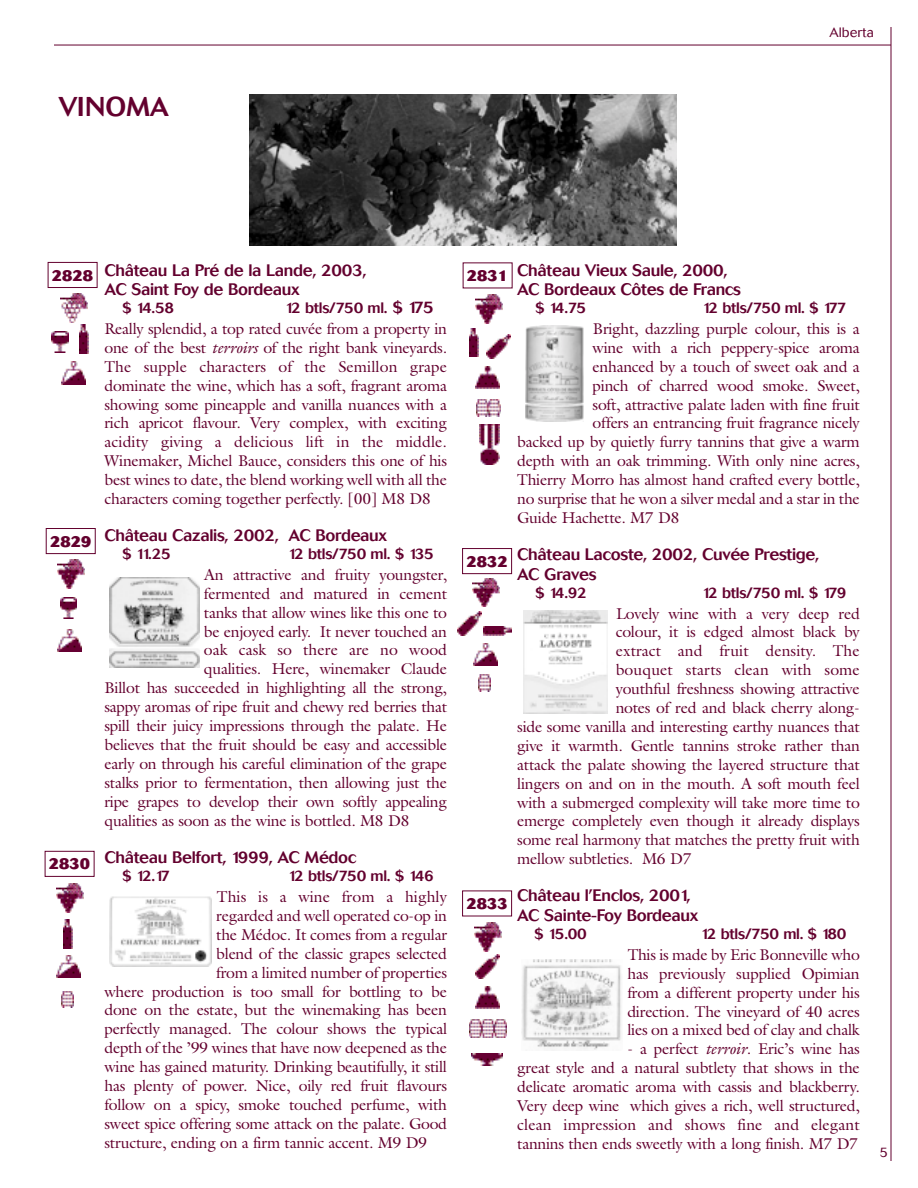
<style>
.page{position:relative;width:918px;height:1188px;background:#fff}
.page>*{position:absolute;margin:0;border:0;box-sizing:border-box;transform-origin:0 0}
.t1{font:500 27px "Cosmos";color:#63002e}
.t2{font:500 16.5px/19.8px "Cosmos";letter-spacing:-.02em;color:#63002e}
.t3{font:15.75px/18.9px "Galliard";letter-spacing:-.015em;color:#63002e;text-align:justify}
.t4{font:15.75px "Galliard";letter-spacing:.005em;color:#63002e}
.t5{font:500 15px "Cosmos";letter-spacing:-.02em;color:#63002e}
.t6{font:800 15px "Cosmos";color:#63002e}
.t7{font:300 13.5px "Cosmos";color:#63002e}
.s1{font-size:16.5px}
.s2{font-style:italic}
</style>
<div class="page">
<hr style="left:54px;top:45px;width:837px;height:1px;background:#63002e">
<hr style="left:891px;top:27px;width:1px;height:1134px;background:#63002e">
<img style="left:522px;top:959px;width:99px;height:91px">
<img style="left:523px;top:610px;width:84px;height:104px">
<img style="left:525px;top:326px;width:58px;height:96px">
<img style="left:109px;top:896px;width:102px;height:71px">
<img style="left:109px;top:577px;width:90px;height:90px">
<div style="left:48px;top:262px;width:50px;height:26px;border:1px solid #63002e"></div>
<div style="left:46px;top:528px;width:50px;height:26px;border:1px solid #63002e"></div>
<div style="left:45px;top:851px;width:49px;height:26px;border:1px solid #63002e"></div>
<div style="left:462px;top:548px;width:50px;height:26px;border:1px solid #63002e"></div>
<div style="left:462px;top:891px;width:50px;height:25px;border:1px solid #63002e"></div>
<img style="left:250px;top:94px;width:427px;height:152px">
<img style="left:60px;top:294px;width:27px;height:28px">
<img style="left:52px;top:331px;width:16px;height:21px">
<img style="left:79px;top:325px;width:9px;height:28px">
<img style="left:61px;top:362px;width:24px;height:22px">
<img style="left:58px;top:560px;width:27px;height:28px">
<img style="left:60px;top:598px;width:17px;height:21px">
<img style="left:58px;top:629px;width:24px;height:23px">
<img style="left:57px;top:884px;width:27px;height:28px">
<img style="left:64px;top:920px;width:9px;height:28px">
<img style="left:56px;top:955px;width:24px;height:23px">
<img style="left:61px;top:991px;width:12px;height:17px">
<img style="left:475px;top:295px;width:27px;height:28px">
<img style="left:470px;top:328px;width:9px;height:29px">
<img style="left:486px;top:334px;width:24px;height:24px">
<img style="left:475px;top:366px;width:24px;height:23px">
<img style="left:476px;top:400px;width:24px;height:16px">
<img style="left:472px;top:578px;width:27px;height:29px">
<img style="left:457px;top:612px;width:24px;height:24px">
<img style="left:483px;top:626px;width:29px;height:9px">
<img style="left:473px;top:643px;width:24px;height:23px">
<img style="left:479px;top:675px;width:12px;height:16px">
<img style="left:475px;top:923px;width:27px;height:28px">
<img style="left:475px;top:955px;width:24px;height:24px">
<img style="left:475px;top:986px;width:24px;height:23px">
<img style="left:469px;top:1019px;width:38px;height:18px">
<img style="left:471px;top:1053px;width:32px;height:12px">
<img style="left:480px;top:424px;width:19px;height:41px">
<h1 class="t1" style="left:59px;top:97px;width:112px">VINOMA</h1>
<p class="t7" style="left:830px;top:28px;width:46px">Alberta</p>
<p class="t6" style="left:52px;top:270px;width:43px">2828</p>
<p class="t6" style="left:50px;top:536px;width:43px">2829</p>
<p class="t6" style="left:49px;top:859px;width:43px">2830</p>
<p class="t2" style="left:105px;top:261px;width:264px">Château La Pré de la Lande, 2003,<br>AC Saint Foy de Bordeaux</p>
<p class="t5" style="left:122px;top:303px;width:53px">$ 14.58</p>
<p class="t5" style="left:285px;top:303px;width:150px">12 btls/750 ml. <span class="s1">$ 175</span></p>
<p class="t3" style="left:105px;top:321px;width:344px">Really splendid, a top rated cuvée from a property in one of the best <span class="s2">terroirs</span> of the right bank vineyards.<br>The supple characters of the Semillon grape dominate the wine, which has a soft, fragrant aroma showing some pineapple and vanilla nuances with a rich apricot flavour. Very complex, with exciting acidity giving a delicious lift in the middle.<br>Winemaker, Michel Bauce, considers this one of his best wines to date, the blend working well with all the characters coming together perfectly. [00] M8 D8</p>
<p class="t2" style="left:105px;top:527px;width:284px">Château Cazalis, 2002, AC Bordeaux</p>
<p class="t5" style="left:122px;top:549px;width:50px">$ 11.25</p>
<p class="t5" style="left:288px;top:549px;width:147px">12 btls/750 ml. $ 135</p>
<p class="t3" style="left:204px;top:567px;width:244px">An attractive and fruity youngster,</p>
<p class="t3" style="left:204px;top:586px;width:245px">fermented and matured in cement</p>
<p class="t3" style="left:204px;top:604px;width:245px">tanks that allow wines like this one to</p>
<p class="t3" style="left:204px;top:623px;width:245px">be enjoyed early. It never touched an</p>
<p class="t4" style="left:204px;top:644px;width:245px">oak cask so there are no wood</p>
<p class="t3" style="left:204px;top:661px;width:245px">qualities. Here, winemaker Claude</p>
<p class="t3" style="left:105px;top:680px;width:344px">Billot has succeeded in highlighting all the strong,</p>
<p class="t3" style="left:105px;top:699px;width:344px">sappy aromas of ripe fruit and chewy red berries that</p>
<p class="t3" style="left:105px;top:718px;width:344px">spill their juicy impressions through the palate. He</p>
<p class="t3" style="left:105px;top:737px;width:344px">believes that the fruit should be easy and accessible</p>
<p class="t3" style="left:105px;top:756px;width:344px">early on through his careful elimination of the grape</p>
<p class="t3" style="left:105px;top:775px;width:344px">stalks prior to fermentation, then allowing just the</p>
<p class="t3" style="left:105px;top:793px;width:344px">ripe grapes to develop their own softly appealing</p>
<p class="t3" style="left:105px;top:812px;width:307px">qualities as soon as the wine is bottled. M8 D8</p>
<p class="t2" style="left:105px;top:849px;width:254px">Château Belfort, 1999, AC Médoc</p>
<p class="t5" style="left:122px;top:870px;width:49px">$ 12.17</p>
<p class="t5" style="left:288px;top:870px;width:147px">12 btls/750 ml. $ 146</p>
<p class="t4" style="left:217px;top:891px;width:232px">This is a wine from a highly</p>
<p class="t3" style="left:216px;top:908px;width:232px">regarded and well operated co-op in</p>
<p class="t3" style="left:216px;top:927px;width:232px">the Médoc. It comes from a regular</p>
<p class="t3" style="left:216px;top:946px;width:232px">blend of the classic grapes selected</p>
<p class="t3" style="left:216px;top:964px;width:232px">from a limited number of properties</p>
<p class="t3" style="left:105px;top:983px;width:344px">where production is too small for bottling to be</p>
<p class="t3" style="left:105px;top:1002px;width:344px">done on the estate, but the winemaking has been</p>
<p class="t3" style="left:105px;top:1021px;width:344px">perfectly managed. The colour shows the typical</p>
<p class="t3" style="left:105px;top:1040px;width:344px">depth of the ’99 wines that have now deepened as the</p>
<p class="t3" style="left:105px;top:1059px;width:344px">wine has gained maturity. Drinking beautifully, it still</p>
<p class="t3" style="left:105px;top:1078px;width:344px">has plenty of power. Nice, oily red fruit flavours</p>
<p class="t3" style="left:105px;top:1097px;width:344px">follow on a spicy, smoke touched perfume, with</p>
<p class="t3" style="left:105px;top:1116px;width:344px">sweet spice offering some attack on the palate. Good</p>
<p class="t3" style="left:105px;top:1135px;width:324px">structure, ending on a firm tannic accent. M9 D9</p>
<p class="t6" style="left:467px;top:270px;width:43px">2831</p>
<p class="t6" style="left:466px;top:556px;width:43px">2832</p>
<p class="t6" style="left:466px;top:898px;width:43px">2833</p>
<p class="t2" style="left:517px;top:261px;width:225px">Château Vieux Saule, 2000,<br>AC Bordeaux Côtes de Francs</p>
<p class="t5" style="left:535px;top:303px;width:53px">$ 14.75</p>
<p class="t5" style="left:703px;top:303px;width:146px">12 btls/750 ml. $ 177</p>
<p class="t3" style="left:593px;top:321px;width:268px">Bright, dazzling purple colour, this is a</p>
<p class="t3" style="left:593px;top:340px;width:269px">wine with a rich peppery-spice aroma</p>
<p class="t3" style="left:593px;top:359px;width:269px">enhanced by a touch of sweet oak and a</p>
<p class="t3" style="left:593px;top:377px;width:269px">pinch of charred wood smoke. Sweet,</p>
<p class="t3" style="left:593px;top:396px;width:269px">soft, attractive palate laden with fine fruit</p>
<p class="t3" style="left:593px;top:415px;width:269px">offers an entrancing fruit fragrance nicely</p>
<p class="t3" style="left:517px;top:434px;width:344px">backed up by quietly furry tannins that give a warm</p>
<p class="t3" style="left:517px;top:453px;width:344px">depth with an oak trimming. With only nine acres,</p>
<p class="t3" style="left:517px;top:472px;width:344px">Thierry Morro has almost hand crafted every bottle,</p>
<p class="t3" style="left:517px;top:491px;width:344px">no surprise that he won a silver medal and a star in the</p>
<p class="t3" style="left:517px;top:510px;width:164px">Guide Hachette. M7 D8</p>
<p class="t2" style="left:517px;top:546px;width:304px">Château Lacoste, 2002, Cuvée Prestige,<br>AC Graves</p>
<p class="t5" style="left:535px;top:587px;width:53px">$ 14.92</p>
<p class="t5" style="left:702px;top:587px;width:146px">12 btls/750 ml. $ 179</p>
<p class="t3" style="left:616px;top:605px;width:245px">Lovely wine with a very deep red</p>
<p class="t3" style="left:616px;top:624px;width:246px">colour, it is edged almost black by</p>
<p class="t4" style="left:616px;top:645px;width:246px">extract and fruit density. The</p>
<p class="t4" style="left:616px;top:664px;width:246px">bouquet starts clean with some</p>
<p class="t3" style="left:616px;top:681px;width:246px">youthful freshness showing attractive</p>
<p class="t3" style="left:616px;top:700px;width:246px">notes of red and black cherry along-</p>
<p class="t3" style="left:517px;top:719px;width:344px">side some vanilla and interesting earthy nuances that</p>
<p class="t3" style="left:517px;top:738px;width:344px">give it warmth. Gentle tannins stroke rather than</p>
<p class="t3" style="left:517px;top:757px;width:344px">attack the palate showing the layered structure that</p>
<p class="t3" style="left:517px;top:775px;width:344px">lingers on and on in the mouth. A soft mouth feel</p>
<p class="t3" style="left:517px;top:794px;width:344px">with a submerged complexity will take more time to</p>
<p class="t3" style="left:517px;top:813px;width:344px">emerge completely even though it already displays</p>
<p class="t3" style="left:517px;top:832px;width:344px">some real harmony that matches the pretty fruit with</p>
<p class="t3" style="left:517px;top:851px;width:176px">mellow subtleties. M6 D7</p>
<p class="t2" style="left:517px;top:887px;width:183px">Château l’Enclos, 2001,<br>AC Sainte-Foy Bordeaux</p>
<p class="t5" style="left:534px;top:929px;width:54px">$ 15.00</p>
<p class="t5" style="left:701px;top:929px;width:147px">12 btls/750 ml. $ 180</p>
<p class="t3" style="left:627px;top:947px;width:234px">This is made by Eric Bonneville who has previously supplied Opimian from a different property under his direction. The vineyard of 40 acres lies on a mixed bed of clay and chalk</p>
<p class="t3" style="left:517px;top:1041px;width:344px;text-indent:110px">- a perfect <span class="s2">terroir</span>. Eric’s wine has great style and a natural subtlety that shows in the delicate aromatic aroma with cassis and blackberry.<br>Very deep wine which gives a rich, well structured, clean impression and shows fine and elegant tannins then ends sweetly with a long finish. M7 D7</p>
<p class="t7" style="left:879px;top:1147px;width:10px">5</p>
</div>
